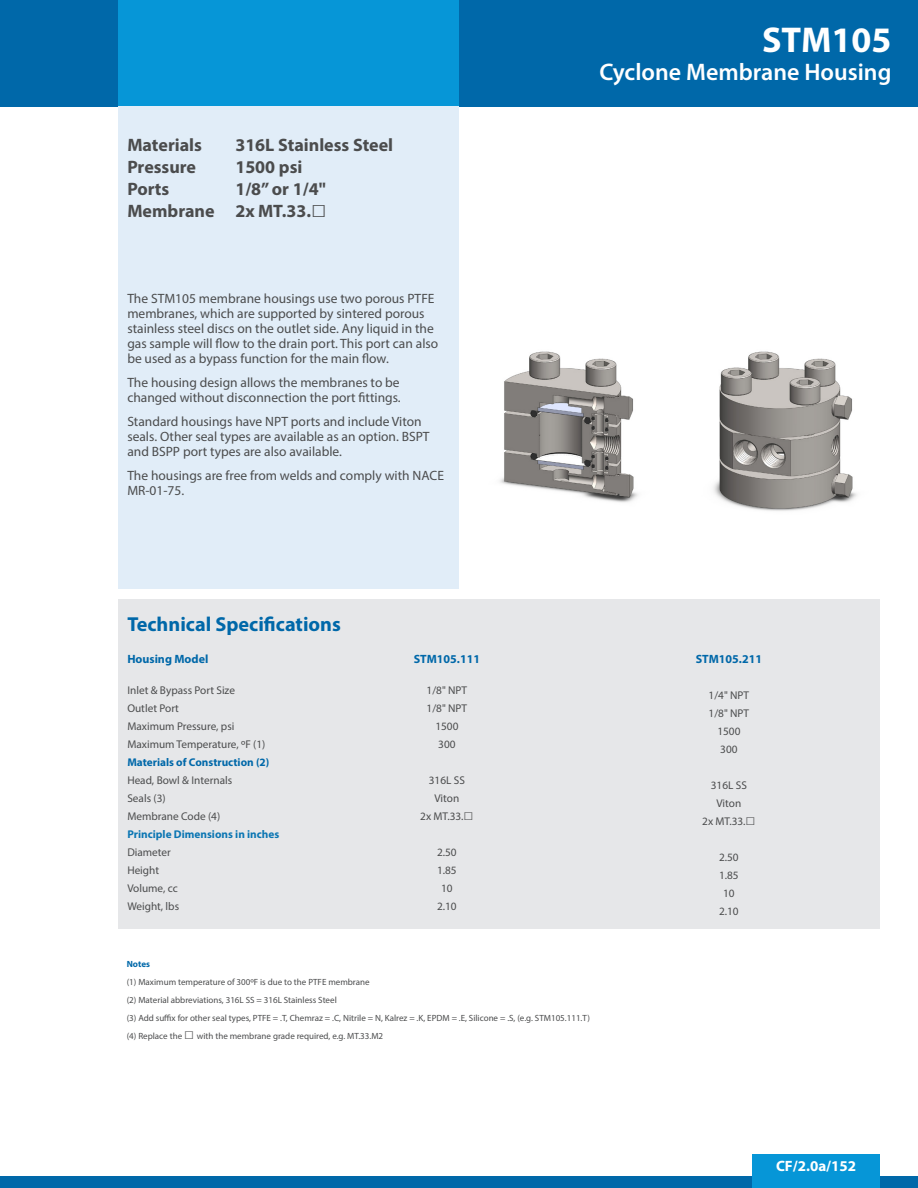
<style>
.page{position:relative;width:918px;height:1188px;background:#fff}
.page>*{position:absolute;margin:0;border:0;box-sizing:border-box;transform-origin:0 0}
.t1{font:700 36px "Myriad Pro";color:#fff}
.t2{font:600 24px "Myriad Pro";color:#fff}
.t3{font:700 20.25px "Myriad Pro";color:#0068a9}
.t4{font:700 18px/21.8px "Myriad Pro";color:#4b4c4d;text-align:right}
.t5{font:700 15px "Myriad Pro";color:#fff}
.t6{font:13.5px/15px "Myriad Pro";color:#4b4c4d}
.t7{font:700 12px "Myriad Pro";color:#0068a9}
.t8{font:11.25px/18px "Myriad Pro";color:#4b4c4d;text-align:center}
.t9{font:700 11.25px "Myriad Pro";color:#0b76b3}
.t10{font:9px/18px "Myriad Pro";color:#4b4c4d}
.s1{font-family:"Trebuchet MS";font-size:25.5px}
.s2{font-size:12px}
.s3{font-weight:700;color:#0068a9}
.s4{font-family:"Trebuchet MS";font-weight:700;font-size:16.5px}
.s5{font-size:9.75px}
.s6{font-family:"Trebuchet MS";font-size:16.5px}
</style>
<div class="page">
<div style="left:0;top:0;width:918px;height:106px;background:#0068a9"></div>
<div style="left:119px;top:0;width:340px;height:106px;background:#0696d7"></div>
<div style="left:119px;top:106px;width:340px;height:482px;background:#e1edf8"></div>
<div style="left:0;top:1176px;width:918px;height:12px;background:#0068a9"></div>
<div style="left:752px;top:1154px;width:128px;height:34px;background:#0696d7"></div>
<div style="left:119px;top:599px;width:761px;height:330px;background:#e6e7e9"></div>
<img style="left:500px;top:351px;width:138px;height:152px">
<img style="left:713px;top:351px;width:144px;height:160px">
<h3 class="t4" style="left:127px;top:134px;width:76px">Materials</h3>
<h3 class="t4" style="left:235px;top:134px;width:159px">316L Stainless Steel</h3>
<h3 class="t4" style="left:127px;top:156px;width:70px">Pressure</h3>
<h3 class="t4" style="left:235px;top:156px;width:69px">1500 psi</h3>
<h3 class="t4" style="left:127px;top:177px;width:44px">Ports</h3>
<h3 class="t4" style="left:127px;top:177px;width:201px">1/8” or 1/4"<br>Membrane 2x MT.33.<span class="s1">□</span></h3>
<p class="t6" style="left:127px;top:291px;width:312px">The STM105 membrane housings use two porous PTFE membranes, which are supported by sintered porous stainless steel discs on the outlet side. Any liquid in the gas sample will flow to the drain port. This port can also be used as a bypass function for the main flow.</p>
<p class="t6" style="left:127px;top:375px;width:275px">The housing design allows the membranes to be changed without disconnection the port fittings.</p>
<p class="t6" style="left:127px;top:414px;width:304px">Standard housings have NPT ports and include Viton seals. Other seal types are available as an option. BSPT and BSPP port types are also available.</p>
<p class="t6" style="left:127px;top:468px;width:318px">The housings are free from welds and comply with NACE<br>MR-01-75.</p>
<h1 class="t1" style="left:762px;top:17px;width:131px">STM105</h1>
<h2 class="t2" style="left:599px;top:57px;width:294px">Cyclone Membrane Housing</h2>
<h3 class="t3" style="left:127px;top:611px;width:215px">Technical Specifications</h3>
<p class="t7" style="left:127px;top:651px;width:83px">Housing Model</p>
<p class="t8" style="left:127px;top:681px;width:144px;text-align:left">Inlet &amp; Bypass Port Size<br>Outlet Port<br>Maximum Pressure, psi<br>Maximum Temperature, <span class="s2">o</span>F (1)<br><span class="s3">Materials of Construction (2)</span></p>
<p class="t8" style="left:127px;top:771px;width:106px;text-align:left">Head, Bowl &amp; Internals<br>Seals (3)<br>Membrane Code (4)</p>
<p class="t9" style="left:127px;top:827px;width:154px">Principle Dimensions in inches</p>
<p class="t8" style="left:127px;top:843px;width:53px;text-align:left">Diameter<br>Height<br>Volume, cc<br>Weight, lbs</p>
<p class="t7" style="left:414px;top:651px;width:68px">STM105.111</p>
<p class="t8" style="left:427px;top:681px;width:42px">1/8" NPT<br>1/8" NPT<br>1500<br>300</p>
<p class="t8" style="left:420px;top:771px;width:55px">316L SS<br>Viton<br>2x MT.33.<span class="s4">□</span></p>
<p class="t8" style="left:437px;top:843px;width:21px">2.50<br>1.85<br>10<br>2.10</p>
<p class="t10" style="left:127px;top:955px;width:465px"><span class="s3">Notes<br></span>(1) Maximum temperature of 300<span class="s5">o</span>F is due to the PTFE membrane<br>(2) Material abbreviations, 316L SS = 316L Stainless Steel<br>(3) Add suffix for other seal types, PTFE = .T, Chemraz = .C, Nitrile = N, Kalrez = .K, EPDM = .E, Silicone = .S, (e.g. STM105.111.T) (4) Replace the <span class="s6">□</span> with the membrane grade required, e.g. MT.33.M2</p>
<p class="t7" style="left:696px;top:651px;width:68px">STM105.211</p>
<p class="t8" style="left:709px;top:686px;width:42px">1/4" NPT<br>1/8" NPT<br>1500<br>300</p>
<p class="t8" style="left:702px;top:776px;width:55px">316L SS<br>Viton<br>2x MT.33.<span class="s4">□</span></p>
<p class="t8" style="left:719px;top:848px;width:21px">2.50<br>1.85<br>10<br>2.10</p>
<p class="t5" style="left:776px;top:1157px;width:82px">CF/2.0a/152</p>
</div>
